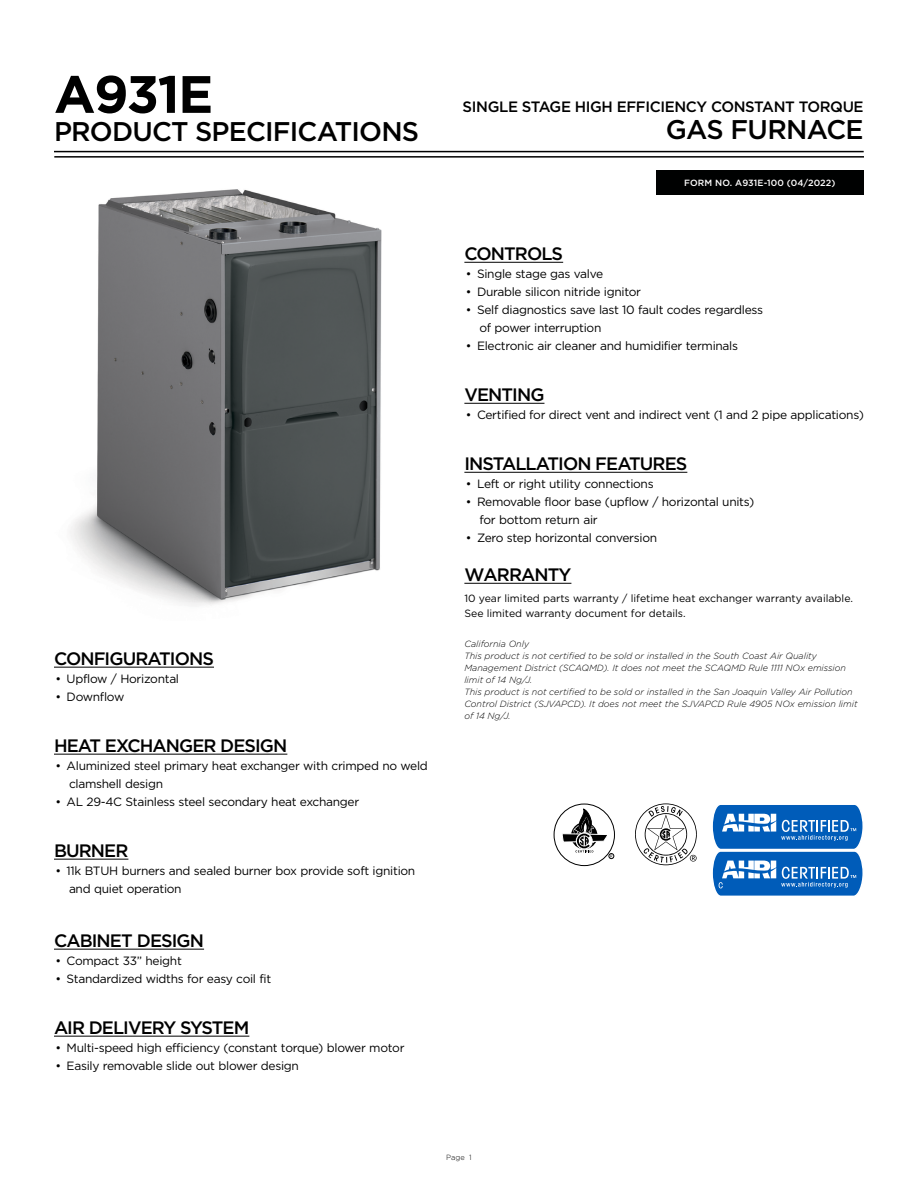
<style>
.page{position:relative;width:918px;height:1188px;background:#fff}
.page>*{position:absolute;margin:0;border:0;box-sizing:border-box;transform-origin:0 0}
.t1{font:700 52.5px "Gotham";letter-spacing:-.03em;color:#000}
.t2{font:500 27px "Gotham";letter-spacing:-.03em;color:#000}
.t3{font:500 18px "Gotham";letter-spacing:-.05em;color:#000}
.t4{font:500 15px "Gotham";letter-spacing:-.025em;color:#000}
.t5{font:12px/18px "Gotham";letter-spacing:-.025em;color:#000}
.t6{font:10.5px/15px "Gotham";color:#000}
.t7{font:italic 300 9px/12px "Gotham";color:#000}
.t8{font:500 9px "Gotham";letter-spacing:.01em;color:#fff}
.t9{font:300 7.5px "Gotham";color:#000}
</style>
<div class="page">
<hr style="left:54px;top:156px;width:810px;height:2px;background:#000">
<hr style="left:54px;top:151px;width:810px;height:1px;background:#000">
<div style="left:656px;top:171px;width:208px;height:24px;background:#000101"></div>
<hr style="left:54px;top:667px;width:160px;height:1px;background:#000">
<hr style="left:54px;top:754px;width:233px;height:1px;background:#000">
<hr style="left:54px;top:859px;width:74px;height:1px;background:#000">
<hr style="left:54px;top:949px;width:150px;height:1px;background:#000">
<hr style="left:54px;top:1036px;width:195px;height:1px;background:#000">
<svg style="left:635px;top:803px;width:62px;height:62px"></svg>
<svg style="left:554px;top:804px;width:60px;height:62px"></svg>
<div style="left:554px;top:804px;width:61px;height:62px;border:1px solid #000;border-radius:50%"></div>
<svg style="left:562px;top:809px;width:52px;height:50px"></svg>
<svg style="left:712px;top:805px;width:151px;height:91px;background:#387fc8"></svg>
<img style="left:70px;top:189px;width:312px;height:417px">
<hr style="left:464px;top:262px;width:99px;height:1px;background:#000">
<hr style="left:464px;top:403px;width:80px;height:1px;background:#000">
<hr style="left:464px;top:472px;width:223px;height:1px;background:#000">
<hr style="left:464px;top:583px;width:107px;height:1px;background:#000">
<h1 class="t1" style="left:54px;top:59px;width:161px">A931E</h1>
<h2 class="t2" style="left:54px;top:114px;width:367px">PRODUCT SPECIFICATIONS</h2>
<h3 class="t3" style="left:54px;top:647px;width:162px">CONFIGURATIONS</h3>
<p class="t5" style="left:56px;top:669px;width:125px">• Upflow / Horizontal</p>
<p class="t5" style="left:56px;top:687px;width:70px">• Downflow</p>
<h3 class="t3" style="left:54px;top:734px;width:235px">HEAT EXCHANGER DESIGN</h3>
<p class="t5" style="left:69px;top:756px;width:360px;text-indent:-14px">• Aluminized steel primary heat exchanger with crimped no weld clamshell design</p>
<p class="t5" style="left:56px;top:792px;width:305px">• AL 29-4C Stainless steel secondary heat exchanger</p>
<h3 class="t3" style="left:54px;top:839px;width:76px">BURNER</h3>
<p class="t5" style="left:69px;top:861px;width:348px;text-indent:-14px">• 11k BTUH burners and sealed burner box provide soft ignition and quiet operation</p>
<h3 class="t3" style="left:54px;top:929px;width:152px">CABINET DESIGN</h3>
<p class="t5" style="left:56px;top:951px;width:128px">• Compact 33” height</p>
<p class="t5" style="left:56px;top:969px;width:217px">• Standardized widths for easy coil fit</p>
<h3 class="t3" style="left:54px;top:1016px;width:197px">AIR DELIVERY SYSTEM</h3>
<p class="t5" style="left:56px;top:1038px;width:351px">• Multi-speed high efficiency (constant torque) blower motor</p>
<p class="t5" style="left:56px;top:1056px;width:245px">• Easily removable slide out blower design</p>
<p class="t4" style="left:463px;top:97px;width:403px">SINGLE STAGE HIGH EFFICIENCY CONSTANT TORQUE</p>
<h2 class="t2" style="left:666px;top:112px;width:199px">GAS FURNACE</h2>
<p class="t8" style="left:684px;top:177px;width:153px">FORM NO. A931E-100 (04/2022)</p>
<h3 class="t3" style="left:464px;top:242px;width:100px">CONTROLS</h3>
<p class="t5" style="left:466px;top:264px;width:139px">• Single stage gas valve</p>
<p class="t5" style="left:466px;top:282px;width:177px">• Durable silicon nitride ignitor</p>
<p class="t5" style="left:479px;top:300px;width:285px;text-indent:-14px">• Self diagnostics save last 10 fault codes regardless of power interruption</p>
<p class="t5" style="left:466px;top:336px;width:274px">• Electronic air cleaner and humidifier terminals</p>
<h3 class="t3" style="left:464px;top:383px;width:82px">VENTING</h3>
<p class="t5" style="left:466px;top:405px;width:400px">• Certified for direct vent and indirect vent (1 and 2 pipe applications)</p>
<h3 class="t3" style="left:464px;top:452px;width:224px">INSTALLATION FEATURES</h3>
<p class="t5" style="left:466px;top:474px;width:189px">• Left or right utility connections</p>
<p class="t5" style="left:479px;top:492px;width:277px;text-indent:-14px">• Removable floor base (upflow / horizontal units) for bottom return air</p>
<p class="t5" style="left:466px;top:528px;width:193px">• Zero step horizontal conversion</p>
<h3 class="t3" style="left:464px;top:563px;width:109px">WARRANTY</h3>
<p class="t6" style="left:464px;top:591px;width:390px">10 year limited parts warranty / lifetime heat exchanger warranty available.<br>See limited warranty document for details.</p>
<p class="t7" style="left:464px;top:638px;width:395px">California Only<br>This product is not certified to be sold or installed in the South Coast Air Quality Management District (SCAQMD). It does not meet the SCAQMD Rule 1111 NOx emission limit of 14 Ng/J.<br>This product is not certified to be sold or installed in the San Joaquin Valley Air Pollution Control District (SJVAPCD). It does not meet the SJVAPCD Rule 4905 NOx emission limit of 14 Ng/J.</p>
<p class="t9" style="left:446px;top:1152px;width:27px">Page 1</p>
</div>
